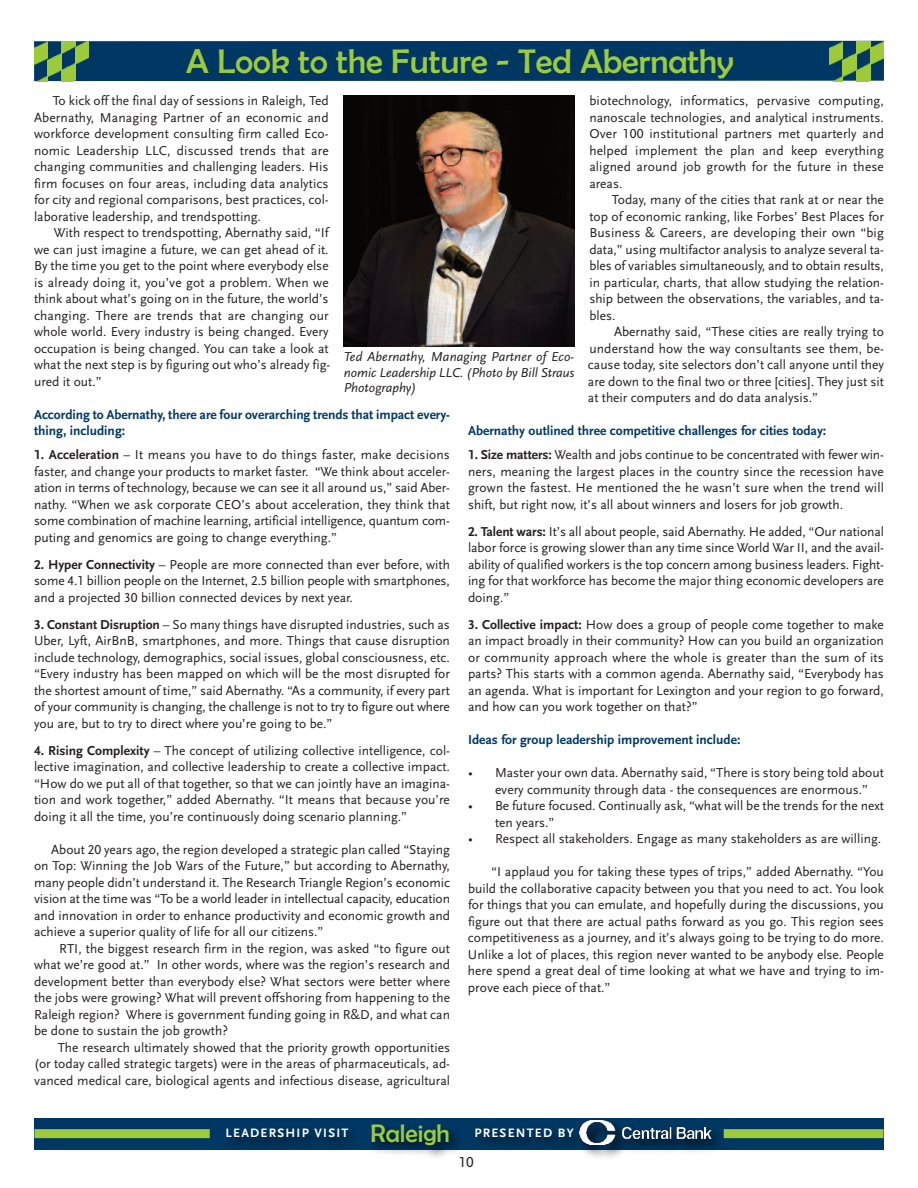
<style>
.page{position:relative;width:918px;height:1188px;background:#fff}
.page>*{position:absolute;margin:0;border:0;box-sizing:border-box;transform-origin:0 0}
.t1{font:34.5px "Berlin Sans FB";color:#9dcb3b}
.t2{font:25.5px "Berlin Sans FB";color:#9dcb3b}
.t3{font:15px "Scala Sans LF";color:#231f20}
.t4{font:13.5px/16.5px "Scala Sans LF";color:#231f20;text-align:justify}
.t5{font:700 13.5px/16.5px "Scala Sans LF";color:#003863}
.t6{font:italic 13.5px/15.8px "Scala Sans LF";letter-spacing:-.005em;color:#231f20;text-align:justify}
.t7{font:700 12.75px "Scala Sans LF";letter-spacing:.1em;color:#fff}
.s1{font-weight:700}
.s2{font-family:"Berlin Sans FB";font-weight:400;font-size:25.5px;color:#9dcb3b}
</style>
<div class="page">
<div style="left:34px;top:1118px;width:850px;height:31px;background:#003863"></div>
<img style="left:604px;top:1129px;width:130px;height:29px">
<img style="left:604px;top:1120px;width:107px;height:24px">
<img style="left:210px;top:1132px;width:140px;height:18px">
<img style="left:483px;top:1120px;width:121px;height:38px">
<img style="left:350px;top:1127px;width:133px;height:30px">
<div style="left:34px;top:1129px;width:176px;height:9px;background:#9dcb3b"></div>
<div style="left:724px;top:1129px;width:160px;height:9px;background:#9dcb3b"></div>
<div style="left:34px;top:41px;width:850px;height:40px;background:#003863"></div>
<img style="left:75px;top:42px;width:14px;height:22px">
<img style="left:61px;top:64px;width:14px;height:18px">
<img style="left:34px;top:76px;width:14px;height:6px">
<img style="left:48px;top:53px;width:13px;height:23px">
<img style="left:61px;top:42px;width:14px;height:11px">
<img style="left:34px;top:42px;width:14px;height:23px">
<img style="left:870px;top:42px;width:14px;height:23px">
<img style="left:857px;top:64px;width:13px;height:17px">
<img style="left:829px;top:76px;width:14px;height:5px">
<img style="left:843px;top:53px;width:14px;height:23px">
<img style="left:829px;top:42px;width:14px;height:23px">
<svg style="left:857px;top:42px;width:13px;height:12px"></svg>
<img style="left:344px;top:95px;width:230px;height:251px">
<h1 class="t1" style="left:186px;top:41px;width:549px">A Look to the Future - Ted Abernathy</h1>
<p class="t4" style="left:34px;top:93px;width:296px;text-indent:19px">To kick off the final day of sessions in Raleigh, Ted Abernathy, Managing Partner of an economic and workforce development consulting firm called Eco&shy;nomic Leadership LLC, discussed trends that are changing communities and challenging leaders. His firm focuses on four areas, including data analytics for city and regional comparisons, best practices, col&shy;laborative leadership, and trendspotting.</p>
<p class="t4" style="left:34px;top:225px;width:298px;text-indent:20px">With respect to trendspotting, Abernathy said, “If we can just imagine a future, we can get ahead of it.<br>By the time you get to the point where everybody else is already doing it, you’ve got a problem. When we think about what’s going on in the future, the world’s changing. There are trends that are changing our whole world. Every industry is being changed. Every occupation is being changed. You can take a look at what the next step is by figuring out who’s already fig&shy;ured it out.”</p>
<p class="t5" style="left:34px;top:407px;width:417px">According to Abernathy, there are four overarching trends that impact every&shy;thing, including:</p>
<p class="t4" style="left:34px;top:447px;width:417px"><span class="s1">1. Acceleration</span> – It means you have to do things faster, make decisions faster, and change your products to market faster. “We think about acceler&shy;ation in terms of technology, because we can see it all around us,” said Aber&shy;nathy. “When we ask corporate CEO’s about acceleration, they think that some combination of machine learning, artificial intelligence, quantum com&shy;puting and genomics are going to change everything.”</p>
<p class="t4" style="left:34px;top:556px;width:417px"><span class="s1">2. Hyper Connectivity</span> – People are more connected than ever before, with some 4.1 billion people on the Internet, 2.5 billion people with smartphones, and a projected 30 billion connected devices by next year.</p>
<p class="t4" style="left:34px;top:616px;width:417px"><span class="s1">3. Constant Disruption</span> – So many things have disrupted industries, such as Uber, Lyft, AirBnB, smartphones, and more. Things that cause disruption include technology, demographics, social issues, global consciousness, etc. “Every industry has been mapped on which will be the most disrupted for the shortest amount of time,” said Abernathy. “As a community, if every part of your community is changing, the challenge is not to try to figure out where you are, but to try to direct where you’re going to be.”</p>
<p class="t4" style="left:34px;top:742px;width:417px"><span class="s1">4. Rising Complexity</span> – The concept of utilizing collective intelligence, col&shy;lective imagination, and collective leadership to create a collective impact. “How do we put all of that together, so that we can jointly have an imagina&shy;tion and work together,” added Abernathy. “It means that because you’re doing it all the time, you’re continuously doing scenario planning.”</p>
<p class="t4" style="left:34px;top:841px;width:418px;text-indent:17px">About 20 years ago, the region developed a strategic plan called “Staying on Top: Winning the Job Wars of the Future,” but according to Abernathy, many people didn’t understand it. The Research Triangle Region’s economic vision at the time was “To be a world leader in intellectual capacity, education and innovation in order to enhance productivity and economic growth and achieve a superior quality of life for all our citizens.”</p>
<p class="t4" style="left:34px;top:940px;width:417px;text-indent:25px">RTI, the biggest research firm in the region, was asked “to figure out what we’re good at.” In other words, where was the region’s research and development better than everybody else? What sectors were better where the jobs were growing? What will prevent offshoring from happening to the Raleigh region? Where is government funding going in R&amp;D, and what can be done to sustain the job growth?</p>
<p class="t4" style="left:34px;top:1039px;width:417px;text-indent:24px">The research ultimately showed that the priority growth opportunities (or today called strategic targets) were in the areas of pharmaceuticals, ad&shy;vanced medical care, biological agents and infectious disease, agricultural</p>
<p class="t4" style="left:589px;top:93px;width:296px">biotechnology, informatics, pervasive computing, nanoscale technologies, and analytical instruments.<br>Over 100 institutional partners met quarterly and helped implement the plan and keep everything aligned around job growth for the future in these areas.</p>
<p class="t4" style="left:589px;top:192px;width:296px;text-indent:23px">Today, many of the cities that rank at or near the top of economic ranking, like Forbes’ Best Places for Business &amp; Careers, are developing their own “big data,” using multifactor analysis to analyze several ta&shy;bles of variables simultaneously, and to obtain results, in particular, charts, that allow studying the relation&shy;ship between the observations, the variables, and ta&shy;bles.</p>
<p class="t4" style="left:588px;top:324px;width:298px;text-indent:26px">Abernathy said, “These cities are really trying to understand how the way consultants see them, be&shy;cause today, site selectors don’t call anyone until they are down to the final two or three [cities]. They just sit at their computers and do data analysis.”</p>
<p class="t5" style="left:468px;top:423px;width:360px">Abernathy outlined three competitive challenges for cities today:</p>
<p class="t4" style="left:468px;top:447px;width:417px"><span class="s1">1. Size matters:</span> Wealth and jobs continue to be concentrated with fewer win&shy;ners, meaning the largest places in the country since the recession have grown the fastest. He mentioned the he wasn’t sure when the trend will shift, but right now, it’s all about winners and losers for job growth.</p>
<p class="t4" style="left:468px;top:523px;width:417px"><span class="s1">2. Talent wars:</span> It’s all about people, said Abernathy. He added, “Our national labor force is growing slower than any time since World War II, and the avail&shy;ability of qualified workers is the top concern among business leaders. Fight&shy;ing for that workforce has become the major thing economic developers are doing.”</p>
<p class="t4" style="left:468px;top:616px;width:417px"><span class="s1">3. Collective impact:</span> How does a group of people come together to make an impact broadly in their community? How can you build an organization or community approach where the whole is greater than the sum of its parts? This starts with a common agenda. Abernathy said, “Everybody has an agenda. What is important for Lexington and your region to go forward, and how can you work together on that?”</p>
<p class="t5" style="left:468px;top:732px;width:274px">Ideas for group leadership improvement include:</p>
<p class="t4" style="left:495px;top:765px;width:390px;text-indent:-27px">• Master your own data. Abernathy said, “There is story being told about every community through data - the consequences are enormous.”</p>
<p class="t4" style="left:495px;top:798px;width:390px;text-indent:-27px">• Be future focused. Continually ask, “what will be the trends for the next ten years.”</p>
<p class="t4" style="left:468px;top:831px;width:415px">• Respect all stakeholders. Engage as many stakeholders as are willing.</p>
<p class="t4" style="left:468px;top:864px;width:417px;text-indent:23px">“I applaud you for taking these types of trips,” added Abernathy. “You build the collaborative capacity between you that you need to act. You look for things that you can emulate, and hopefully during the discussions, you figure out that there are actual paths forward as you go. This region sees competitiveness as a journey, and it’s always going to be trying to do more.<br>Unlike a lot of places, this region never wanted to be anybody else. People here spend a great deal of time looking at what we have and trying to im&shy;prove each piece of that.”</p>
<p class="t6" style="left:344px;top:349px;width:232px">Ted Abernathy, Managing Partner of Eco&shy;nomic Leadership LLC. (Photo by Bill Straus Photography)</p>
<h2 class="t2" style="left:400px;top:1119px;width:52px">leigh</h2>
<p class="t7" style="left:226px;top:1127px;width:176px">LEADERSHIP VISIT <span class="s2">Ra</span></p>
<p class="t7" style="left:474px;top:1127px;width:101px">PRESENTED BY</p>
<p class="t3" style="left:459px;top:1155px;width:16px">10</p>
</div>
